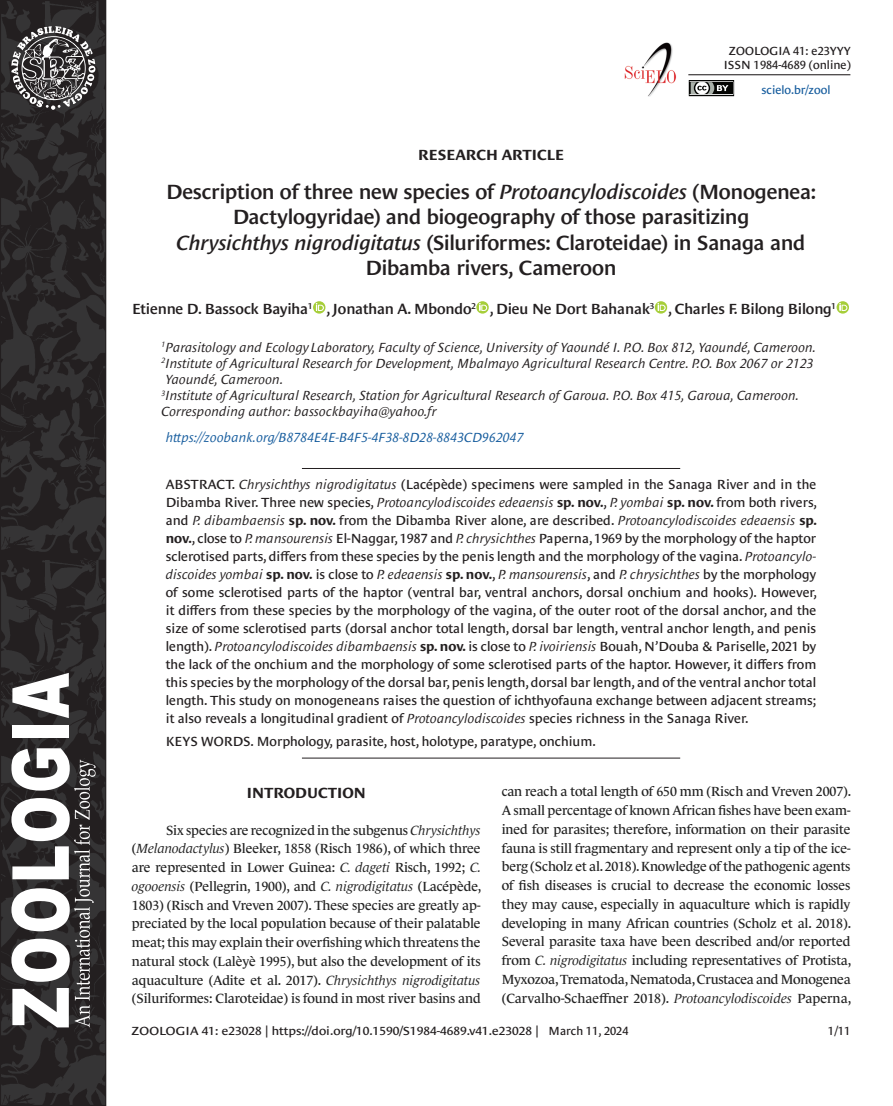
<style>
.page{position:relative;width:893px;height:1106px;background:#fff}
.page>*{position:absolute;margin:0;border:0;box-sizing:border-box;transform-origin:0 0}
.Article_Title{font:600 21px/25.2px "Le Monde Sans Std";letter-spacing:-.02em;color:#231f20;text-align:center}
.Authors{font:600 15px "Le Monde Sans Std";letter-spacing:-.01em;color:#231f20}
.H_1{font:700 15px "Le Monde Sans Std";color:#231f20}
.Abstract_text{font:13.5px/18px "Le Monde Sans Std";color:#231f20;text-align:justify}
.t1{font:13.5px/18.8px "Le Monde Journal Std";letter-spacing:-.005em;color:#222;text-align:justify}
.Authors_Affiliations{font:italic 13.5px/16.2px "Le Monde Sans Std";color:#231f20}
.Keywords{font:13.5px "Le Monde Sans Std";color:#231f20}
.Article_LSID{font:italic 13.5px "Le Monde Sans Std";color:#175d9e}
.Corresponding_author{font:italic 13.5px "Le Monde Sans Std";color:#231f20}
.Article_Info{font:12px "Le Monde Sans Std";color:#231f20;scale:1.09 1}
.Article_Info-2{font:12px/14.4px "Le Monde Sans Std";color:#231f20;text-align:center}
.t2{font:12px "Le Monde Sans Std";color:#175d9e}
.Pub_Date{font:12px "Le Monde Sans Std";color:#231f20}
.s1{font-style:italic}
.s2{font-weight:700}
</style>
<div class="page">
<hr style="left:302px;top:468px;width:378px;height:1px;background:#231f20">
<hr style="left:302px;top:757px;width:378px;height:1px;background:#231f20">
<svg style="left:313px;top:301px;width:13px;height:13px"></svg>
<svg style="left:315px;top:302px;width:9px;height:10px"></svg>
<svg style="left:476px;top:301px;width:13px;height:13px"></svg>
<svg style="left:479px;top:302px;width:9px;height:10px"></svg>
<svg style="left:655px;top:301px;width:12px;height:13px"></svg>
<svg style="left:657px;top:302px;width:9px;height:10px"></svg>
<svg style="left:837px;top:301px;width:12px;height:13px"></svg>
<svg style="left:839px;top:302px;width:9px;height:10px"></svg>
<hr style="left:688px;top:74px;width:162px;height:1px;background:#231f20">
<img style="left:624px;top:42px;width:53px;height:55px">
<div style="left:689px;top:80px;width:45px;height:16px;border:1px solid #040503"></div>
<div style="left:690px;top:82px;width:43px;height:12px;background:#040503"></div>
<svg style="left:691px;top:82px;width:37px;height:12px"></svg>
<img style="left:2px;top:560px;width:102px;height:544px">
<img style="left:2px;top:2px;width:102px;height:558px">
<div style="left:0;top:0;width:106px;height:1106px;border:1px solid #231f20"></div>
<svg style="left:11px;top:748px;width:85px;height:279px"></svg>
<div style="left:12px;top:725px;width:57px;height:13px;background:#fff"></div>
<svg style="left:12px;top:673px;width:57px;height:45px"></svg>
<svg style="left:11px;top:26px;width:84px;height:84px;background:#615f60"></svg>
<p class="H_1" style="left:418px;top:147px;width:147px">RESEARCH ARTICLE</p>
<p class="Article_Info-2" style="left:724px;top:44px;width:129px">ZOOLOGIA 41: e23YYY<br>ISSN 1984-4689 (online)</p>
<p class="t2" style="left:761px;top:83px;width:71px">scielo.br/zool</p>
<p class="Article_Title" style="left:166px;top:179px;width:651px">Description of three new species of <span class="s1">Protoancylodiscoides</span> (Monogenea:<br>Dactylogyridae) and biogeography of those parasitizing<br><span class="s1">Chrysichthys nigrodigitatus</span> (Siluriformes: Claroteidae) in Sanaga and Dibamba rivers, Cameroon</p>
<p class="Authors" style="left:132px;top:300px;width:705px">Etienne D. Bassock Bayiha<sup>1</sup> , Jonathan A. Mbondo<sup>2</sup> , Dieu Ne Dort Bahanak<sup>3</sup> , Charles F. Bilong Bilong<sup>1</sup></p>
<p class="Authors_Affiliations" style="left:162px;top:339px;width:656px"><sup>1</sup>Parasitology and Ecology Laboratory, Faculty of Science, University of Yaoundé I. P.O. Box 812, Yaoundé, Cameroon.</p>
<p class="Authors_Affiliations" style="left:166px;top:355px;width:649px;text-indent:-4px"><sup>2</sup>Institute of Agricultural Research for Development, Mbalmayo Agricultural Research Centre. P.O. Box 2067 or 2123<br>Yaoundé, Cameroon.</p>
<p class="Authors_Affiliations" style="left:162px;top:387px;width:639px"><sup>3</sup>Institute of Agricultural Research, Station for Agricultural Research of Garoua. P.O. Box 415, Garoua, Cameroon.</p>
<p class="Corresponding_author" style="left:162px;top:404px;width:277px">Corresponding author: bassockbayiha@yahoo.fr</p>
<p class="Article_LSID" style="left:166px;top:429px;width:359px">https://zoobank.org/B8784E4E-B4F5-4F38-8D28-8843CD962047</p>
<p class="Abstract_text" style="left:166px;top:475px;width:653px">ABSTRACT. <span class="s1">Chrysichthys nigrodigitatus</span> (Lacépède) specimens were sampled in the Sanaga River and in the Dibamba River. Three new species, <span class="s1">Protoancylodiscoides edeaensis</span> <span class="s2">sp. nov.</span>, <span class="s1">P. yombai</span> <span class="s2">sp. nov.</span> from both rivers, and <span class="s1">P. dibambaensis</span> <span class="s2">sp. nov.</span> from the Dibamba River alone, are described. <span class="s1">Protoancylodiscoides edeaensis</span> <span class="s2">sp. nov.</span>, close to <span class="s1">P. mansourensis</span> El-Naggar, 1987 and <span class="s1">P. chrysichthes</span> Paperna, 1969 by the morphology of the haptor sclerotised parts, differs from these species by the penis length and the morphology of the vagina. <span class="s1">Protoancylo&shy;discoides yombai</span> <span class="s2">sp. nov.</span> is close to <span class="s1">P. edeaensis</span> <span class="s2">sp. nov.</span>, <span class="s1">P. mansourensis</span>, and <span class="s1">P. chrysichthes</span> by the morphology of some sclerotised parts of the haptor (ventral bar, ventral anchors, dorsal onchium and hooks). However, it differs from these species by the morphology of the vagina, of the outer root of the dorsal anchor, and the size of some sclerotised parts (dorsal anchor total length, dorsal bar length, ventral anchor length, and penis length). <span class="s1">Protoancylodiscoides dibambaensis</span> <span class="s2">sp. nov.</span> is close to <span class="s1">P. ivoiriensis</span> Bouah, N’Douba &amp; Pariselle, 2021 by the lack of the onchium and the morphology of some sclerotised parts of the haptor. However, it differs from this species by the morphology of the dorsal bar, penis length, dorsal bar length, and of the ventral anchor total length. This study on monogeneans raises the question of ichthyofauna exchange between adjacent streams; it also reveals a longitudinal gradient of <span class="s1">Protoancylodiscoides</span> species richness in the Sanaga River.</p>
<p class="Keywords" style="left:166px;top:733px;width:432px">KEYS WORDS. Morphology, parasite, host, holotype, paratype, onchium.</p>
<p class="H_1" style="left:247px;top:784px;width:120px">INTRODUCTION</p>
<p class="t1" style="left:132px;top:820px;width:351px;text-indent:34px">Six species are recognized in the subgenus <span class="s1">Chrysichthys </span>(<span class="s1">Melanodactylus</span>) Bleeker, 1858 (Risch 1986), of which three are represented in Lower Guinea: <span class="s1">C. dageti</span> Risch, 1992; <span class="s1">C. ogooensis</span> (Pellegrin, 1900), and <span class="s1">C. nigrodigitatus</span> (Lacépède, 1803) (Risch and Vreven 2007). These species are greatly ap&shy;preciated by the local population because of their palatable meat; this may explain their overfishing which threatens the natural stock (Lalèyè 1995), but also the development of its aquaculture (Adite et al. 2017). <span class="s1">Chrysichthys nigrodigitatus </span>(Siluriformes: Claroteidae) is found in most river basins and</p>
<p class="t1" style="left:502px;top:782px;width:351px">can reach a total length of 650 mm (Risch and Vreven 2007).<br>A small percentage of known African fishes have been exam&shy;ined for parasites; therefore, information on their parasite fauna is still fragmentary and represent only a tip of the ice&shy;berg (Scholz et al. 2018). Knowledge of the pathogenic agents of fish diseases is crucial to decrease the economic losses they may cause, especially in aquaculture which is rapidly developing in many African countries (Scholz et al. 2018).<br>Several parasite taxa have been described and/or reported from <span class="s1">C. nigrodigitatus</span> including representatives of Protista, Myxozoa, Trematoda, Nematoda, Crustacea and Monogenea (Carvalho-Schaeffner 2018). <span class="s1">Protoancylodiscoides</span> Paperna,</p>
<p class="Article_Info-2" style="left:828px;top:1023px;width:24px">1/11</p>
<p class="Article_Info" style="left:132px;top:1023px;width:375px">ZOOLOGIA 41: e23028 | https://doi.org/10.1590/S1984-4689.v41.e23028 |</p>
<p class="Pub_Date" style="left:549px;top:1023px;width:81px">March 11, 2024</p>
</div>
